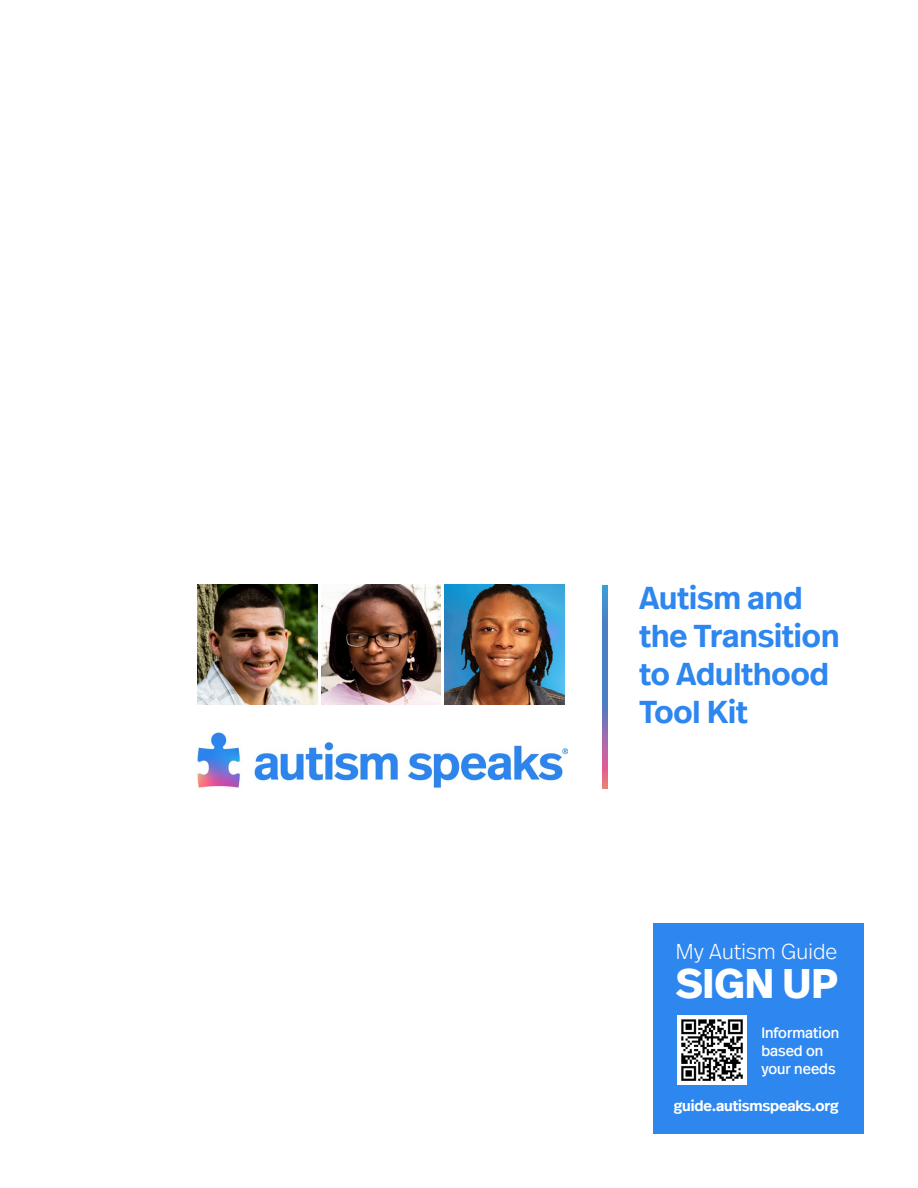
<style>
.page{position:relative;width:918px;height:1188px;background:#fff}
.page>*{position:absolute;margin:0;border:0;box-sizing:border-box;transform-origin:0 0}
.t1{font:700 41.25px "Real Head Pro";color:#fff}
.t2{font:600 31.5px/37.8px "Real Head Pro";color:#2e86ef}
.t3{font:300 21.45px "Real Head Pro";letter-spacing:.01em;color:#fff}
.t4{font:15px/18px "Real Head Pro";color:#fff}
.t5{font:600 15px "Real Head Pro";letter-spacing:-.01em;color:#fff}
</style>
<div class="page">
<img style="left:197px;top:732px;width:370px;height:56px">
<svg style="left:603px;top:585px;width:5px;height:204px"></svg>
<div style="left:653px;top:923px;width:211px;height:211px;background:#2e86ef"></div>
<img style="left:677px;top:1015px;width:69px;height:69px">
<img style="left:198px;top:585px;width:120px;height:120px">
<img style="left:444px;top:585px;width:120px;height:120px">
<img style="left:321px;top:585px;width:120px;height:120px">
<p class="t2" style="left:639px;top:579px;width:201px">Autism and the Transition to Adulthood<br>Tool Kit</p>
<p class="t3" style="left:676px;top:937px;width:163px">My Autism Guide</p>
<h1 class="t1" style="left:676px;top:954px;width:164px">SIGN UP</h1>
<p class="t4" style="left:761px;top:1023px;width:79px">Information based on your needs</p>
<p class="t5" style="left:674px;top:1095px;width:166px">guide.autismspeaks.org</p>
</div>
